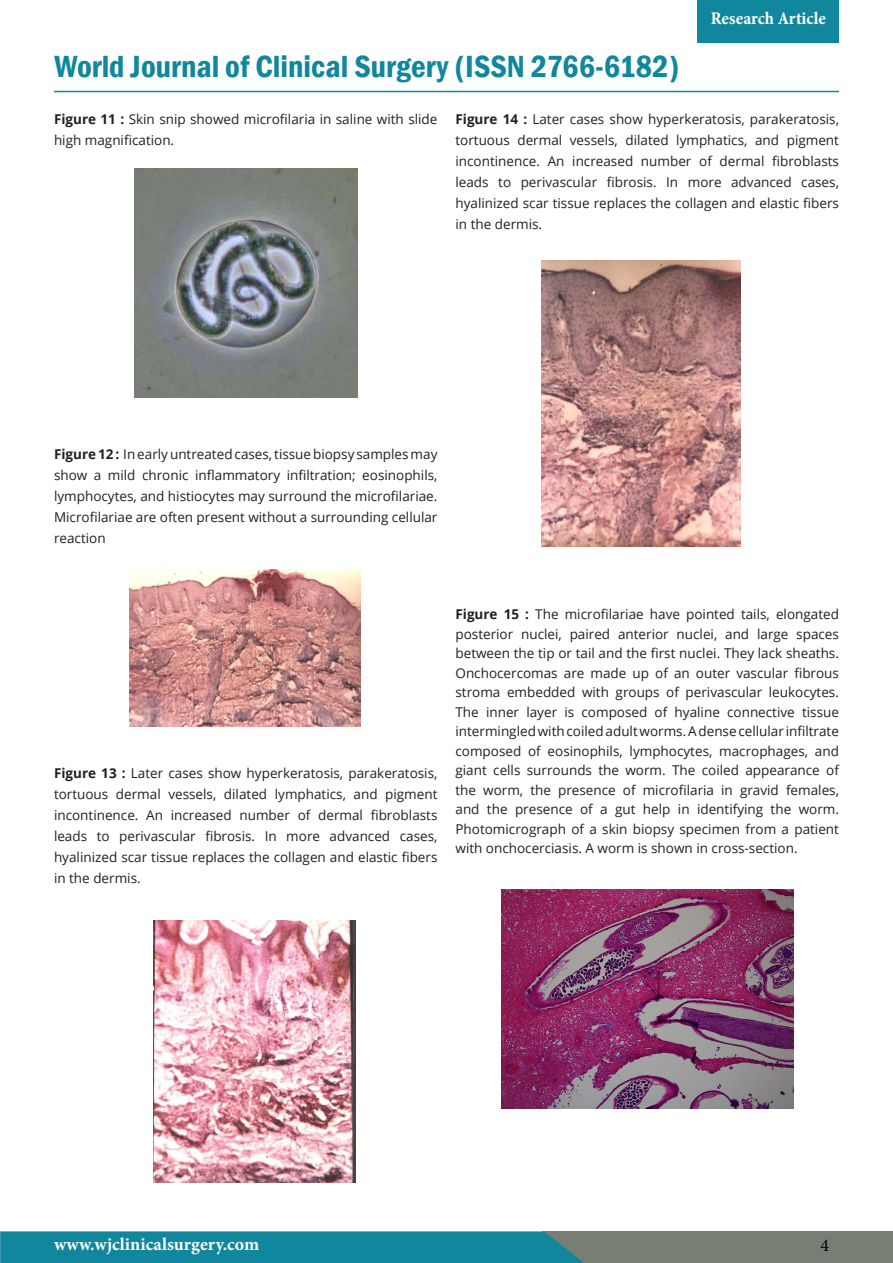
<style>
.page{position:relative;width:893px;height:1263px;background:#fff}
.page>*{position:absolute;margin:0;border:0;box-sizing:border-box;transform-origin:0 0}
.t1{font:600 condensed 31.5px "Franklin Gothic";color:#10879d}
.t2{font:700 18px "Minion Pro";color:#fff}
.t3{font:700 condensed 18px "Minion Pro";color:#fff}
.t4{font:18px "Minion Pro";color:#040503}
.t5{font:13.5px/21px "Open Sans";color:#231f20;text-align:justify}
.s1{font-weight:700}
</style>
<div class="page">
<hr style="left:54px;top:91px;width:785px;height:1px;background:#10879d">
<div style="left:698px;top:0;width:141px;height:42px;background:#10879d"></div>
<div style="left:542px;top:1231px;width:351px;height:32px;background:#787e73"></div>
<div style="left:0;top:1231px;width:584px;height:32px;background:#10879d"></div>
<img style="left:135px;top:168px;width:222px;height:230px">
<img style="left:130px;top:569px;width:231px;height:158px">
<img style="left:153px;top:920px;width:203px;height:262px">
<img style="left:542px;top:261px;width:198px;height:285px">
<img style="left:501px;top:889px;width:292px;height:220px">
<p class="t1" style="left:54px;top:45px;width:627px">World Journal of Clinical Surgery (ISSN 2766-6182)</p>
<p class="t3" style="left:711px;top:5px;width:117px">Research Article</p>
<p class="t5" style="left:54px;top:108px;width:385px"><span class="s1">Figure 11 :</span> Skin snip showed microfilaria in saline with slide high magnification.</p>
<p class="t5" style="left:455px;top:108px;width:385px"><span class="s1">Figure 14 :</span> Later cases show hyperkeratosis, parakeratosis, tortuous dermal vessels, dilated lymphatics, and pigment incontinence. An increased number of dermal fibroblasts leads to perivascular fibrosis. In more advanced cases, hyalinized scar tissue replaces the collagen and elastic fibers in the dermis.</p>
<p class="t5" style="left:54px;top:443px;width:385px"><span class="s1">Figure 12 :</span> In early untreated cases, tissue biopsy samples may show a mild chronic inflammatory infiltration; eosinophils, lymphocytes, and histiocytes may surround the microfilariae.<br>Microfilariae are often present without a surrounding cellular reaction</p>
<p class="t5" style="left:54px;top:762px;width:385px"><span class="s1">Figure 13 :</span> Later cases show hyperkeratosis, parakeratosis, tortuous dermal vessels, dilated lymphatics, and pigment incontinence. An increased number of dermal fibroblasts leads to perivascular fibrosis. In more advanced cases, hyalinized scar tissue replaces the collagen and elastic fibers in the dermis.</p>
<p class="t5" style="left:455px;top:604px;width:385px;line-height:19.5px"><span class="s1">Figure 15 :</span> The microfilariae have pointed tails, elongated posterior nuclei, paired anterior nuclei, and large spaces between the tip or tail and the first nuclei. They lack sheaths.<br>Onchocercomas are made up of an outer vascular fibrous stroma embedded with groups of perivascular leukocytes.<br>The inner layer is composed of hyaline connective tissue intermingled with coiled adult worms. A dense cellular infiltrate composed of eosinophils, lymphocytes, macrophages, and giant cells surrounds the worm. The coiled appearance of the worm, the presence of microfilaria in gravid females, and the presence of a gut help in identifying the worm.<br>Photomicrograph of a skin biopsy specimen from a patient with onchocerciasis. A worm is shown in cross-section.</p>
<p class="t2" style="left:54px;top:1232px;width:207px">www.wjclinicalsurgery.com</p>
<p class="t4" style="left:821px;top:1233px;width:10px">4</p>
</div>
